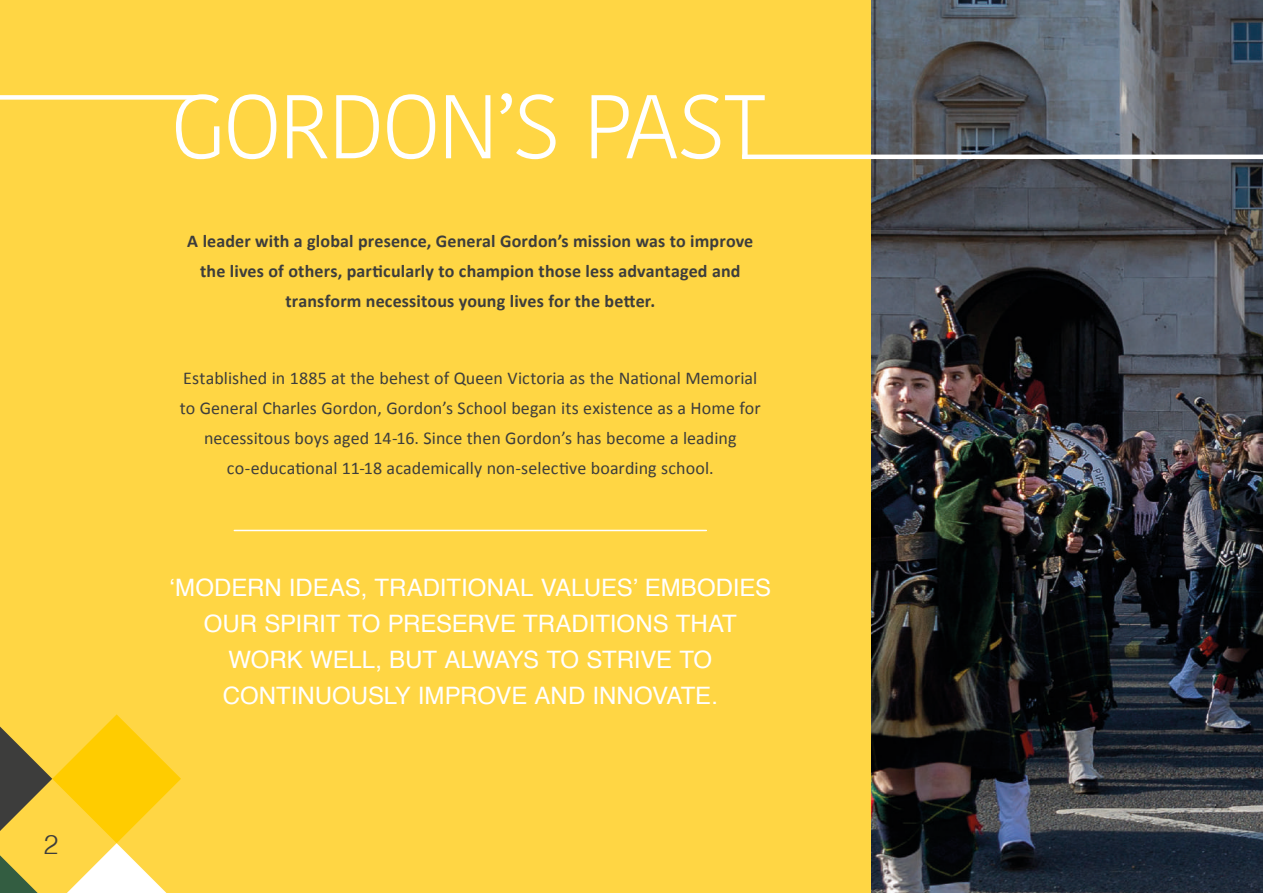
<style>
.page{position:relative;width:1263px;height:893px;background:#fff}
.page>*{position:absolute;margin:0;border:0;box-sizing:border-box;transform-origin:0 0}
.t1{font:300 27px "Helvetica";color:#3d3d3c}
.t2{font:24px/36px "Helvetica";letter-spacing:-.005em;color:#fff;text-align:center}
.t3{font:18px/30px "Calibri";letter-spacing:.005em;color:#3d3d3c;text-align:center}
.t4{font:700 18px/30px "Calibri";letter-spacing:.01em;color:#3d3d3c;text-align:center}
</style>
<div class="page">
<img style="left:870px;top:0;width:393px;height:893px">
<div style="left:0;top:0;width:870px;height:893px;background:#ffd644"></div>
<div style="left:0;top:95px;width:196px;height:5px;background:#fff"></div>
<hr style="left:742px;top:155px;width:521px;height:4px;background:#fff">
<svg style="left:176px;top:93px;width:589px;height:66px"></svg>
<hr style="left:234px;top:530px;width:472px;height:1px;background:#fff">
<svg style="left:0;top:714px;width:181px;height:179px"></svg>
<h1 class="t1" style="left:43px;top:821px;width:17px">2</h1>
<p class="t4" style="left:187px;top:225px;width:567px">A leader with a global presence, General Gordon’s mission was to improve the lives of others, particularly to champion those less advantaged and transform necessitous young lives for the better.</p>
<p class="t3" style="left:180px;top:362px;width:583px">Established in 1885 at the behest of Queen Victoria as the National Memorial to General Charles Gordon, Gordon’s School began its existence as a Home for necessitous boys aged 14-16. Since then Gordon’s has become a leading co-educational 11-18 academically non-selective boarding school.</p>
<h2 class="t2" style="left:170px;top:570px;width:603px">‘MODERN IDEAS, TRADITIONAL VALUES’ EMBODIES OUR SPIRIT TO PRESERVE TRADITIONS THAT WORK WELL, BUT ALWAYS TO STRIVE TO CONTINUOUSLY IMPROVE AND INNOVATE.</h2>
</div>
